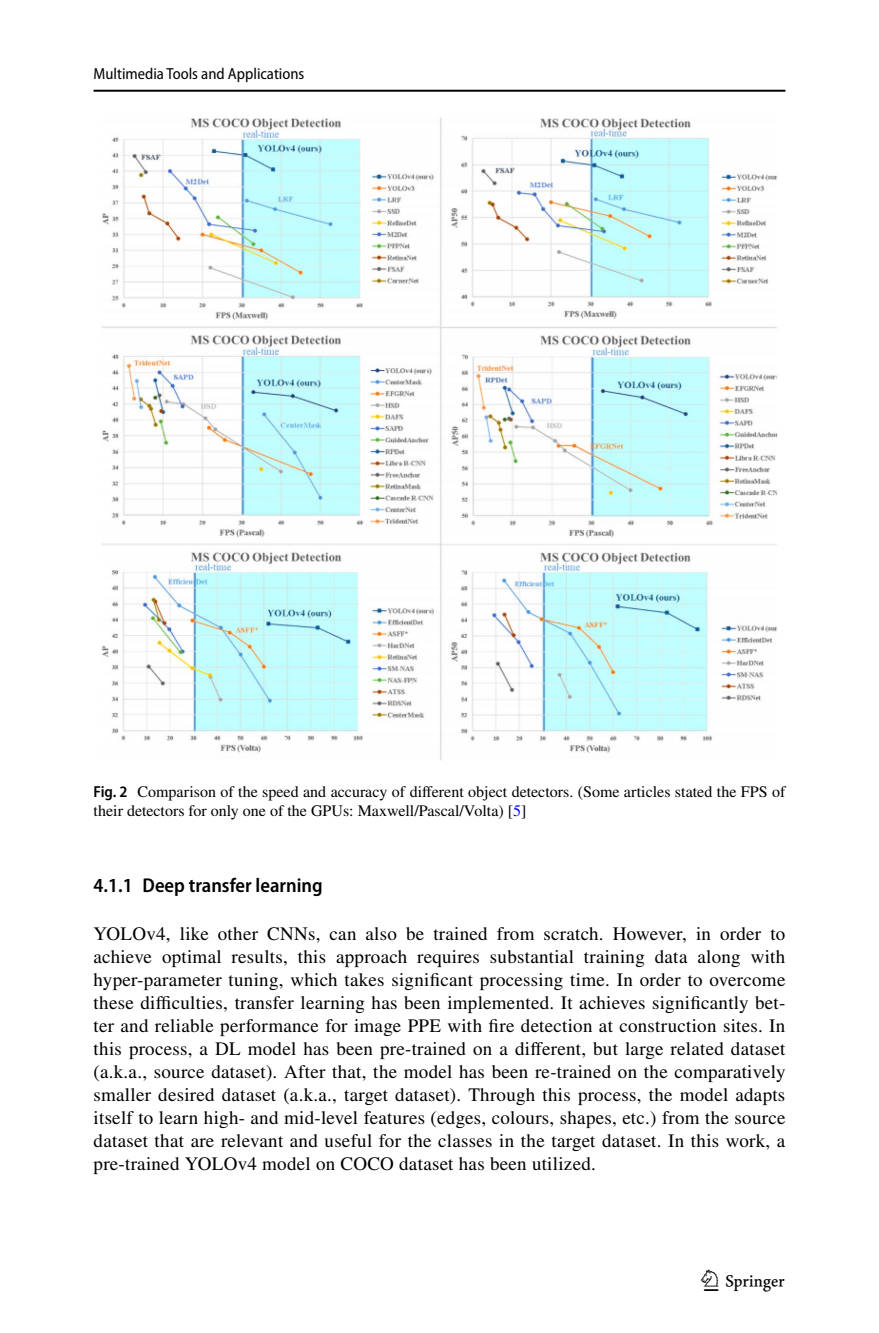
<style>
.page{position:relative;width:879px;height:1333px;background:#fff}
.page>*{position:absolute;margin:0;border:0;box-sizing:border-box;transform-origin:0 0}
.t1{font:30px "Springnew Regular 5";color:#000}
.t2{font:600 semi-condensed 20px "Myriad Pro";color:#000}
.t3{font:19px/23px "STIX";letter-spacing:.015em;color:#000;text-align:justify}
.t4{font:16px/18.4px "STIX";color:#000}
.t5{font:semi-condensed 16px "Myriad Pro";color:#000}
.s1{font-family:"Myriad Pro";font-weight:600;font-stretch:semi-condensed}
.s2{color:#00f}
</style>
<div class="page">
<hr style="left:94px;top:90px;width:691px;height:2px;background:#000">
<img style="left:101px;top:118px;width:677px;height:642px">
<p class="t5" style="left:94px;top:65px;width:212px">Multimedia Tools and Applications</p>
<p class="t4" style="left:94px;top:783px;width:693px"><span class="s1">Fig. 2</span> Comparison of the speed and accuracy of different object detectors. (Some articles stated the FPS of their detectors for only one of the GPUs: Maxwell/Pascal/Volta) [<span class="s2">5</span>]</p>
<p class="t2" style="left:94px;top:874px;width:231px">4.1.1 Deep transfer learning</p>
<p class="t3" style="left:94px;top:922px;width:693px">YOLOv4, like other CNNs, can also be trained from scratch. However, in order to achieve optimal results, this approach requires substantial training data along with hyper-parameter tuning, which takes significant processing time. In order to overcome these difficulties, transfer learning has been implemented. It achieves significantly bet&shy;ter and reliable performance for image PPE with fire detection at construction sites. In this process, a DL model has been pre-trained on a different, but large related dataset (a.k.a., source dataset). After that, the model has been re-trained on the comparatively smaller desired dataset (a.k.a., target dataset). Through this process, the model adapts itself to learn high- and mid-level features (edges, colours, shapes, etc.) from the source dataset that are relevant and useful for the classes in the target dataset. In this work, a pre-trained YOLOv4 model on COCO dataset has been utilized.</p>
<h1 class="t1" style="left:704px;top:1269px;width:83px">1 3</h1>
</div>
